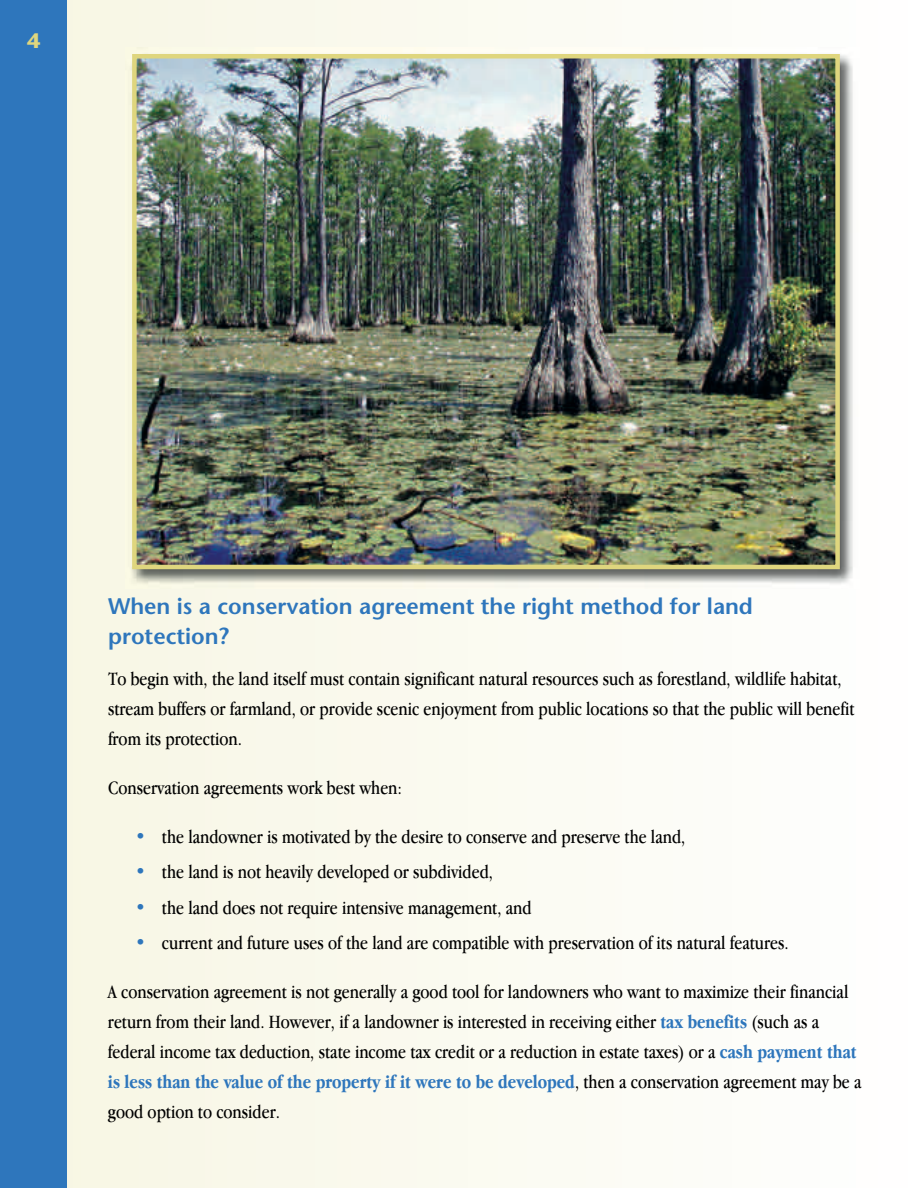
<style>
.page{position:relative;width:918px;height:1188px;background:#fff}
.page>*{position:absolute;margin:0;border:0;box-sizing:border-box;transform-origin:0 0}
.t1{font:600 22.5px/30px "Stone Sans";color:#2e76bc}
.t2{font:700 21px "Stone Sans ITC";color:#dfd67e}
.t3{font:19.5px/30px "Apple Garamond";color:#000}
.s1{color:#2e76bc}
.s2{font-weight:700;color:#2e76bc}
</style>
<div class="page">
<div style="left:0;top:0;width:918px;height:1188px;background:linear-gradient(to right,#f7f6e2,#fefefe)"></div>
<div style="left:0;top:0;width:68px;height:1188px;background:#2e76bc"></div>
<img style="left:126px;top:47px;width:733px;height:542px">
<img style="left:137px;top:59px;width:698px;height:505px">
<div style="left:132px;top:54px;width:708px;height:515px;border:4px solid #dfd67e"></div>
<p class="t2" style="left:27px;top:22px;width:16px">4</p>
<p class="t1" style="left:108px;top:591px;width:647px">When is a conservation agreement the right method for land protection?</p>
<p class="t3" style="left:108px;top:663px;width:748px">To begin with, the land itself must contain significant natural resources such as forestland, wildlife habitat, stream buffers or farmland, or provide scenic enjoyment from public locations so that the public will benefit from its protection.</p>
<p class="t3" style="left:108px;top:772px;width:296px">Conservation agreements work best when:</p>
<p class="t3" style="left:135px;top:821px;width:552px"><span class="s1">•</span> the landowner is motivated by the desire to conserve and preserve the land,</p>
<p class="t3" style="left:135px;top:857px;width:360px"><span class="s1">•</span> the land is not heavily developed or subdivided,</p>
<p class="t3" style="left:135px;top:892px;width:398px"><span class="s1">•</span> the land does not require intensive management, and</p>
<p class="t3" style="left:135px;top:927px;width:655px"><span class="s1">•</span> current and future uses of the land are compatible with preservation of its natural features.</p>
<p class="t3" style="left:108px;top:976px;width:755px">A conservation agreement is not generally a good tool for landowners who want to maximize their financial return from their land. However, if a landowner is interested in receiving either <span class="s2">tax benefits</span> (such as a federal income tax deduction, state income tax credit or a reduction in estate taxes) or a <span class="s2">cash payment that is less than the value of the property if it were to be developed</span>, then a conservation agreement may be a good option to consider.</p>
</div>
